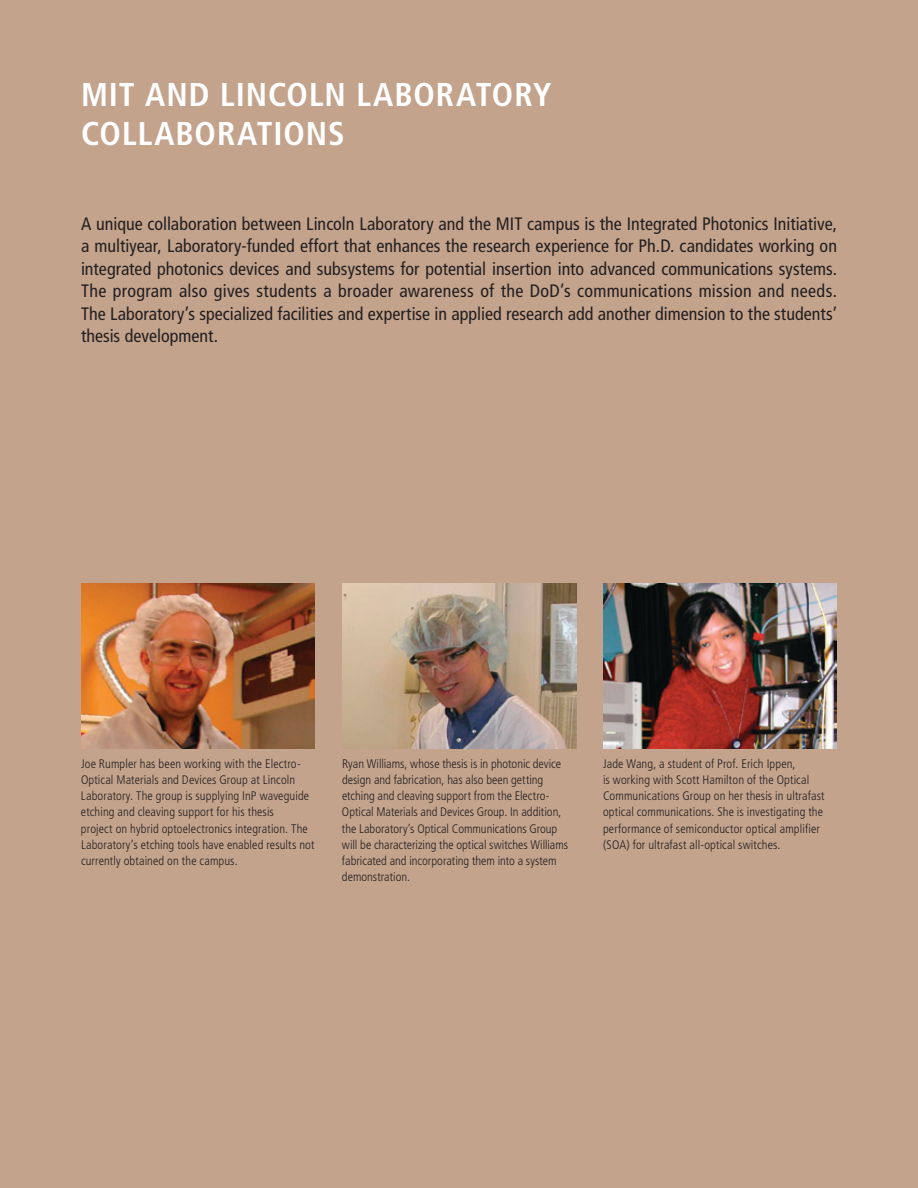
<style>
.page{position:relative;width:918px;height:1188px;background:#c3a38c}
.page>*{position:absolute;margin:0;border:0;box-sizing:border-box;transform-origin:0 0}
.t1{font:700 condensed 33px/39.6px "Frutiger";letter-spacing:.025em;color:#fff}
.t2{font:condensed 18px/22.5px "Frutiger";color:#231f20;text-align:justify}
.t3{font:300 condensed 12.3px/16px "Frutiger";letter-spacing:.01em;color:#231f20}
</style>
<div class="page">
<img style="left:342px;top:584px;width:234px;height:165px">
<img style="left:81px;top:584px;width:234px;height:165px">
<img style="left:603px;top:584px;width:234px;height:165px">
<h1 class="t1" style="left:81px;top:75px;width:472px">MIT AND LINCOLN LABORATORY<br>COLLABORATIONS</h1>
<p class="t2" style="left:81px;top:212px;width:758px">A unique collaboration between Lincoln Laboratory and the MIT campus is the Integrated Photonics Initiative, a multiyear, Laboratory-funded effort that enhances the research experience for Ph.D. candidates working on integrated photonics devices and subsystems for potential insertion into advanced communications systems.<br>The program also gives students a broader awareness of the DoD’s communications mission and needs.<br>The Laboratory’s specialized facilities and expertise in applied research add another dimension to the students’ thesis development.</p>
<p class="t3" style="left:81px;top:756px;width:235px">Joe Rumpler has been working with the Electro-Optical Materials and Devices Group at Lincoln Laboratory. The group is supplying I nP waveguide etching and cleaving support for his thesis<br>project on hybrid optoelectronics integration. The Laboratory’s etching tools have enabled results not currently obtained on the campus.</p>
<p class="t3" style="left:342px;top:756px;width:228px">Ryan Williams, whose thesis is in photonic device design and fabrication, has also been getting etching and cleaving support from the Electro-Optical Materials and Devices Group. I n addition, the Laboratory’s Optical Communications Group will be characterizing the optical switches Williams fabricated and incorporating them into a system demonstration.</p>
<p class="t3" style="left:603px;top:756px;width:223px">Jade Wang, a student of Prof. Erich I ppen,<br>is working with Scott Hamilton of the Optical Communications Group on her thesis in ultrafast optical communications. She is investigating the performance of semiconductor optical amplifier (SO A) for ultrafast all-optical switches.</p>
</div>
